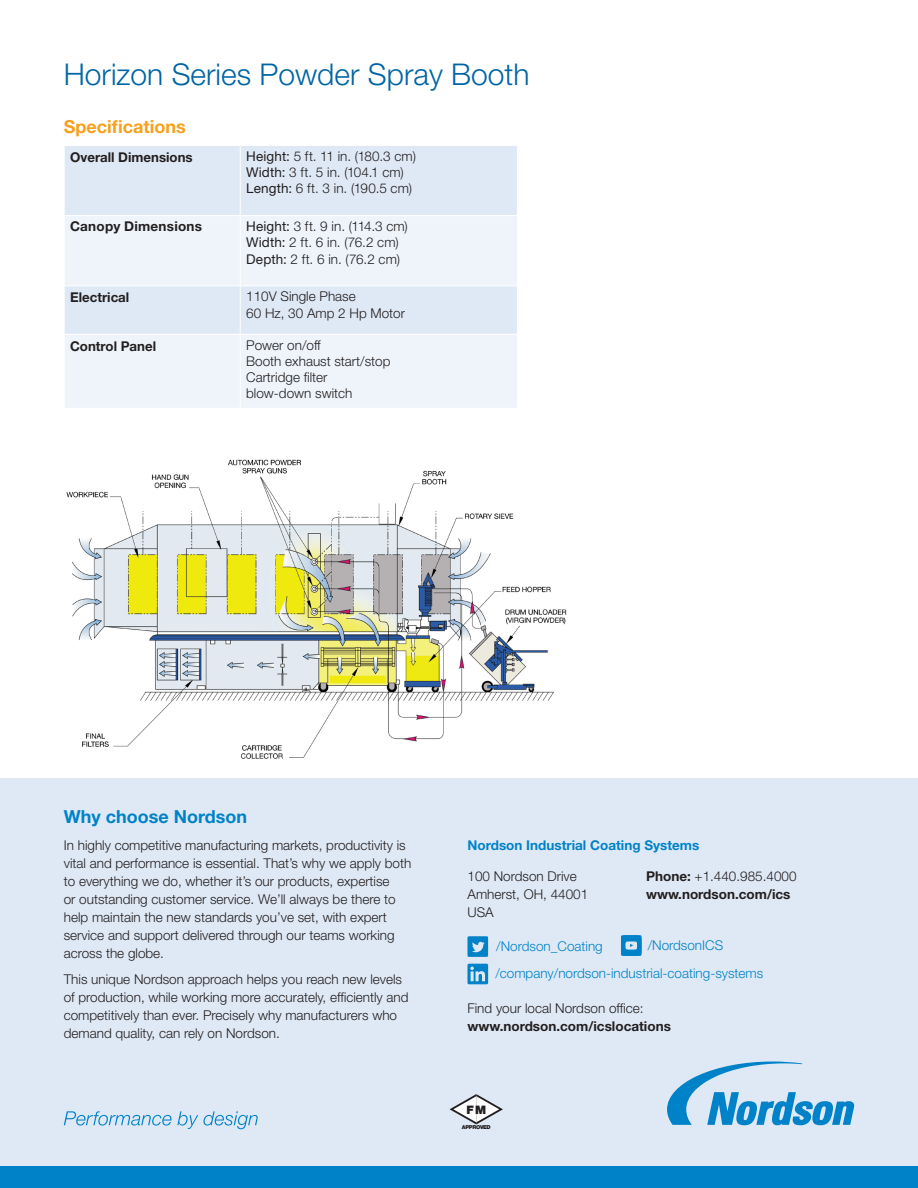
<style>
.page{position:relative;width:918px;height:1188px;background:#fff}
.page>*{position:absolute;margin:0;border:0;box-sizing:border-box;transform-origin:0 0}
.Section_headline_45{font:300 30px "Helvetica Neue LT Std";color:#0065a4}
.t1{font:700 18px "Helvetica Neue LT Std";color:#0082c8}
.Section_headline_45-2{font:700 18px "Helvetica Neue";color:#f6a01b}
.Body_copy{font:300 13.5px/18px "Helvetica Neue LT Std";color:#231f20}
.t2{font:700 13.5px/18px "Helvetica Neue LT Std";color:#231f20}
.bullets{font:300 13.5px "Helvetica Neue LT Std";color:#0082c8}
.Body_copy_bold{font:700 13.5px "Helvetica Neue";color:#231f20}
.t3{font:700 13.5px "Helvetica Neue LT Std";color:#0082c8}
.t4{font:700 13.5px "Helvetica Neue LT Std";letter-spacing:.02em;color:#231f20}
.t5{font:900 11.7px "Helvetica Neue LT Std";color:#231f20}
.t6{font:900 5.4px "Helvetica Neue LT Std";letter-spacing:-.05em;color:#231f20}
.s1{font-weight:400}
.s2{font-weight:300}
</style>
<div class="page">
<div style="left:65px;top:146px;width:452px;height:69px;background:#dfe9f5"></div>
<svg style="left:65px;top:216px;width:452px;height:192px;background:#eaf1f8"></svg>
<hr style="left:240px;top:146px;width:1px;height:69px;background:#fff">
<hr style="left:240px;top:216px;width:1px;height:69px;background:#fff">
<hr style="left:64px;top:285px;width:176px;height:1px;background:#fff">
<hr style="left:240px;top:285px;width:278px;height:1px;background:#fff">
<hr style="left:240px;top:286px;width:1px;height:48px;background:#fff">
<hr style="left:64px;top:334px;width:176px;height:1px;background:#fff">
<hr style="left:240px;top:334px;width:278px;height:1px;background:#fff">
<hr style="left:240px;top:335px;width:1px;height:73px;background:#fff">
<img style="left:66px;top:459px;width:501px;height:300px">
<div style="left:0;top:778px;width:918px;height:410px;background:#dfe9f5"></div>
<div style="left:0;top:1167px;width:918px;height:21px;background:#0082c8"></div>
<svg style="left:621px;top:935px;width:21px;height:21px"></svg>
<svg style="left:468px;top:936px;width:20px;height:21px"></svg>
<svg style="left:468px;top:964px;width:20px;height:20px"></svg>
<svg style="left:64px;top:1111px;width:194px;height:18px"></svg>
<svg style="left:667px;top:1062px;width:187px;height:63px"></svg>
<svg style="left:450px;top:1094px;width:53px;height:30px"></svg>
<p class="Section_headline_45" style="left:64px;top:56px;width:467px">Horizon Series Powder Spray Booth</p>
<p class="Section_headline_45-2" style="left:64px;top:116px;width:123px">Specifications</p>
<p class="Body_copy_bold" style="left:70px;top:149px;width:124px">Overall Dimensions</p>
<p class="Body_copy" style="left:246px;top:147px;width:171px"><span class="s1">Height:</span> 5 ft. 11 in. (180.3 cm)</p>
<p class="Body_copy" style="left:246px;top:163px;width:159px"><span class="s1">Width:</span> 3 ft. 5 in. (104.1 cm)</p>
<p class="Body_copy" style="left:246px;top:179px;width:167px"><span class="s1">Length:</span> 6 ft. 3 in. (190.5 cm)</p>
<p class="t4" style="left:70px;top:218px;width:133px">Canopy Dimensions</p>
<p class="Body_copy" style="left:246px;top:217px;width:163px"><span class="s1">Height:</span> 3 ft. 9 in. (114.3 cm)</p>
<p class="Body_copy" style="left:246px;top:234px;width:155px;line-height:16.2px"><span class="s1">Width:</span> 2 ft. 6 in. (76.2 cm)<br><span class="s1">Depth:</span> 2 ft. 6 in. (76.2 cm)</p>
<p class="Body_copy_bold" style="left:70px;top:289px;width:61px">Electrical</p>
<p class="Body_copy" style="left:246px;top:287px;width:111px">110V Single Phase</p>
<p class="Body_copy" style="left:246px;top:304px;width:160px">60 Hz, 30 Amp 2 Hp Motor</p>
<p class="Body_copy_bold" style="left:70px;top:338px;width:88px">Control Panel</p>
<p class="Body_copy" style="left:246px;top:336px;width:76px">Power on/off</p>
<p class="Body_copy" style="left:246px;top:352px;width:146px">Booth exhaust start/stop</p>
<p class="Body_copy" style="left:246px;top:368px;width:83px">Cartridge filter</p>
<p class="Body_copy" style="left:246px;top:384px;width:108px">blow-down switch</p>
<p class="t1" style="left:64px;top:806px;width:185px">Why choose Nordson</p>
<p class="Body_copy" style="left:64px;top:836px;width:349px">In highly competitive manufacturing markets, productivity is vital and performance is essential. That’s why we apply both to everything we do, whether it’s our products, expertise<br>or outstanding customer service. We’ll always be there to help maintain the new standards you’ve set, with expert service and support delivered through our teams working across the globe.</p>
<p class="Body_copy" style="left:64px;top:970px;width:346px">This unique Nordson approach helps you reach new levels of production, while working more accurately, efficiently and competitively than ever. Precisely why manufacturers who demand quality, can rely on Nordson.</p>
<p class="t3" style="left:468px;top:837px;width:233px">Nordson Industrial Coating Systems</p>
<p class="Body_copy" style="left:468px;top:866px;width:122px">100 Nordson Drive<br>Amherst, OH, 44001<br>USA</p>
<p class="t2" style="left:646px;top:866px;width:152px">Phone: <span class="s2">+1.440.985.4000 </span>www.nordson.com/ics</p>
<p class="bullets" style="left:496px;top:938px;width:108px">/Nordson_Coating</p>
<p class="bullets" style="left:648px;top:937px;width:77px">/NordsonICS</p>
<p class="bullets" style="left:495px;top:965px;width:269px">/company/nordson-industrial-coating-systems</p>
<p class="t2" style="left:468px;top:999px;width:205px"><span class="s2">Find your local Nordson office: </span>www.nordson.com/icslocations</p>
<p class="t5" style="left:466px;top:1103px;width:21px">FM</p>
<p class="t6" style="left:462px;top:1124px;width:31px">APPROVED</p>
</div>
